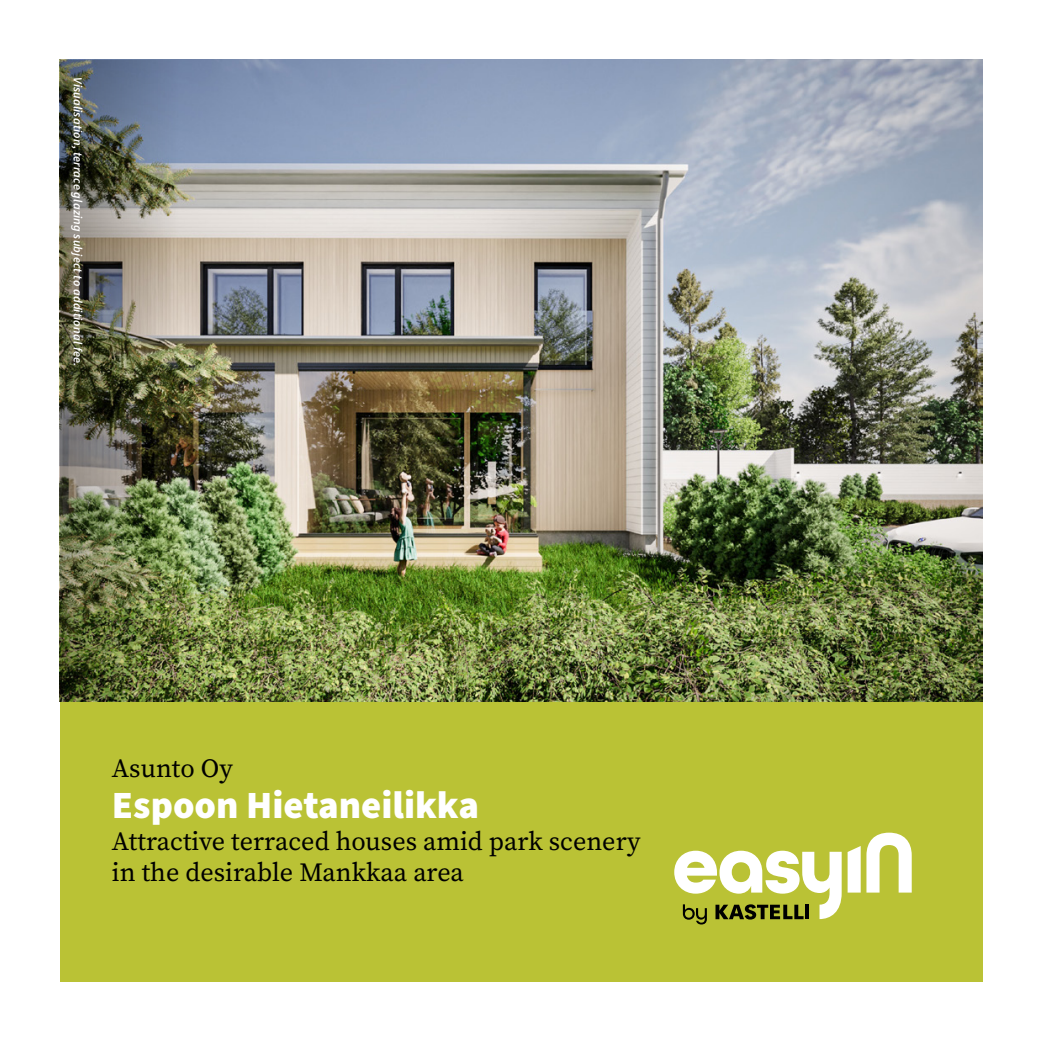
<style>
.page{position:relative;width:1042px;height:1042px;background:#fff}
.page>*{position:absolute;margin:0;border:0;box-sizing:border-box;transform-origin:0 0}
.t1{font:900 38.5px "Source Sans Pro";color:#fff}
.t2{font:26.25px/31.5px "Source Serif Variable";color:#000}
.Kuvatekstit{font:italic 600 12.25px "Source Sans Pro";letter-spacing:.015em;color:#fff}
</style>
<div class="page">
<div style="left:60px;top:60px;width:922px;height:922px;background:#bac235"></div>
<img style="left:60px;top:60px;width:922px;height:641px">
<img style="left:60px;top:60px;width:119px;height:640px">
<svg style="left:674px;top:832px;width:237px;height:92px"></svg>
<p class="Kuvatekstit" style="left:86px;top:77px;width:291px;rotate:90deg">Visualisation, terrace glazing subject to additional fee.</p>
<p class="t2" style="left:112px;top:752px;width:122px">Asunto Oy</p>
<p class="t1" style="left:112px;top:779px;width:369px">Espoon Hietaneilikka</p>
<p class="t2" style="left:112px;top:825px;width:530px">Attractive terraced houses amid park scenery in the desirable Mankkaa area</p>
</div>
